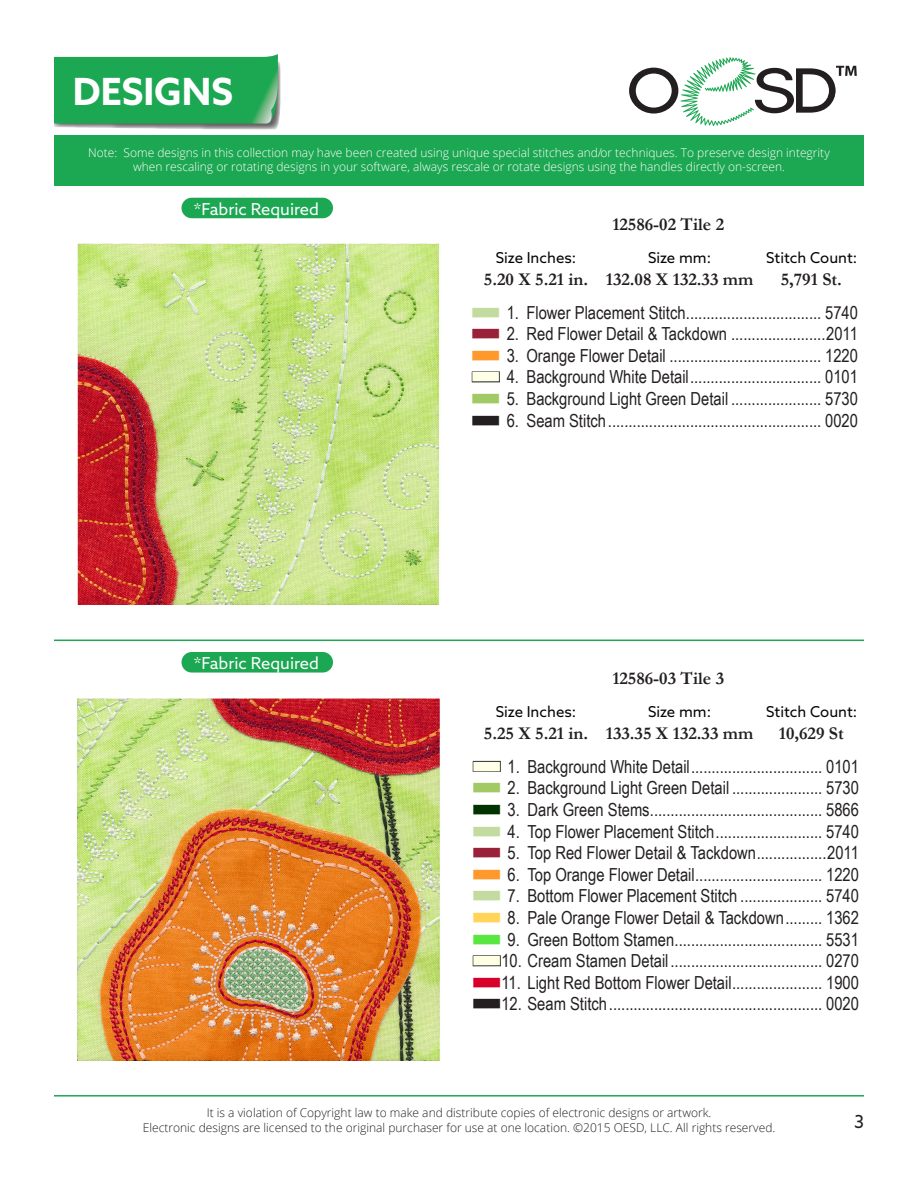
<style>
.page{position:relative;width:918px;height:1188px;background:#fff}
.page>*{position:absolute;margin:0;border:0;box-sizing:border-box;transform-origin:0 0}
.t1{font:700 37.5px "Azo Sans";color:#fff}
.t2{font:18px "Arial Narrow";color:#231f20}
.t3{font:700 18px "Garamond";color:#231f20}
.t4{font:18px "Azo Sans";color:#231f20}
.t5{font:16.5px "Azo Sans";color:#fff}
.t6{font:15px "Azo Sans";color:#040503}
.t7{font:300 12px/14.4px "Open Sans";color:#fff;text-align:center}
.t8{font:300 12px "Open Sans";color:#231f20}
.s1{font-family:"threadchart";color:#c4db9f}
.s2{font-family:"threadchart";color:#99213a}
.s3{font-family:"threadchart";color:#ff992b}
.s4{font-family:"threadchart";color:#1b221b}
.s5{font-family:"threadchart";color:#a2ca64}
.s6{font-family:"threadchart"}
.s7{font-family:"threadchart";color:#030}
.s8{font-family:"threadchart";color:#ffd459}
.s9{font-family:"threadchart";color:#59e640}
.s10{font-family:"threadchart";color:#d7002b}
</style>
<div class="page">
<svg style="left:629px;top:57px;width:228px;height:69px"></svg>
<div style="left:54px;top:135px;width:810px;height:51px;background:#1ca752"></div>
<hr style="left:54px;top:640px;width:810px;height:1px;background:#1ca752">
<hr style="left:54px;top:1095px;width:810px;height:2px;background:#1ca752">
<svg style="left:54px;top:54px;width:227px;height:76px;background:#36ab63"></svg>
<img style="left:77px;top:698px;width:363px;height:363px">
<img style="left:77px;top:243px;width:363px;height:362px">
<div style="left:182px;top:652px;width:151px;height:21px;background:#1ca752;border-radius:10px"></div>
<div style="left:182px;top:198px;width:151px;height:20px;background:#1ca752;border-radius:10px"></div>
<p class="t1" style="left:73px;top:67px;width:162px">DESIGNS</p>
<p class="t7" style="left:88px;top:145px;width:743px">Note: Some designs in this collection may have been created using unique special stitches and/or techniques. To preserve design integrity when rescaling or rotating designs in your software, always rescale or rotate designs using the handles directly on-screen.</p>
<p class="t5" style="left:194px;top:198px;width:127px">*Fabric Required</p>
<p class="t5" style="left:194px;top:652px;width:127px">*Fabric Required</p>
<p class="t3" style="left:612px;top:212px;width:113px">12586-02 Tile 2</p>
<p class="t6" style="left:496px;top:248px;width:82px">Size Inches:</p>
<p class="t6" style="left:648px;top:248px;width:65px">Size mm:</p>
<p class="t6" style="left:766px;top:248px;width:93px">Stitch Count:</p>
<p class="t3" style="left:484px;top:267px;width:106px">5.20 X 5.21 in.</p>
<p class="t3" style="left:606px;top:267px;width:149px">132.08 X 132.33 mm</p>
<p class="t3" style="left:781px;top:267px;width:63px">5,791 St.</p>
<p class="t2" style="left:472px;top:299px;width:387px"><span class="s1">n</span> 1. Flower Placement Stitch................................. 5740</p>
<p class="t2" style="left:472px;top:321px;width:387px"><span class="s2">n</span> 2. Red Flower Detail &amp; Tackdown .......................2011</p>
<p class="t2" style="left:472px;top:342px;width:387px"><span class="s3">n</span> 3. Orange Flower Detail ..................................... 1220</p>
<p class="t2" style="left:472px;top:364px;width:387px"><span class="s4">n</span> 4. Background White Detail................................ 0101</p>
<p class="t2" style="left:472px;top:385px;width:387px"><span class="s5">n</span> 5. Background Light Green Detail ...................... 5730</p>
<p class="t2" style="left:472px;top:407px;width:387px"><span class="s6">n</span> 6. Seam Stitch.................................................... 0020</p>
<p class="t3" style="left:612px;top:666px;width:113px">12586-03 Tile 3</p>
<p class="t6" style="left:496px;top:702px;width:82px">Size Inches:</p>
<p class="t6" style="left:648px;top:702px;width:65px">Size mm:</p>
<p class="t6" style="left:766px;top:702px;width:93px">Stitch Count:</p>
<p class="t3" style="left:606px;top:721px;width:149px">133.35 X 132.33 mm</p>
<p class="t3" style="left:779px;top:721px;width:66px">10,629 St</p>
<p class="t2" style="left:473px;top:753px;width:387px"><span class="s4">n</span> 1. Background White Detail................................ 0101</p>
<p class="t2" style="left:473px;top:775px;width:387px"><span class="s5">n</span> 2. Background Light Green Detail ...................... 5730</p>
<p class="t2" style="left:473px;top:796px;width:387px"><span class="s7">n</span> 3. Dark Green Stems.......................................... 5866</p>
<p class="t2" style="left:473px;top:818px;width:387px"><span class="s1">n</span> 4. Top Flower Placement Stitch.......................... 5740</p>
<p class="t2" style="left:473px;top:840px;width:387px"><span class="s2">n</span> 5. Top Red Flower Detail &amp; Tackdown.................2011</p>
<p class="t2" style="left:473px;top:861px;width:387px"><span class="s3">n</span> 6. Top Orange Flower Detail............................... 1220</p>
<p class="t2" style="left:473px;top:883px;width:387px"><span class="s1">n</span> 7. Bottom Flower Placement Stitch .................... 5740</p>
<p class="t2" style="left:473px;top:904px;width:387px"><span class="s8">n</span> 8. Pale Orange Flower Detail &amp; Tackdown......... 1362</p>
<p class="t2" style="left:473px;top:926px;width:387px"><span class="s9">n</span> 9. Green Bottom Stamen.................................... 5531</p>
<p class="t2" style="left:473px;top:948px;width:387px"><span class="s4">n</span>10. Cream Stamen Detail..................................... 0270</p>
<p class="t2" style="left:473px;top:969px;width:387px"><span class="s10">n</span>11. Light Red Bottom Flower Detail...................... 1900</p>
<p class="t2" style="left:473px;top:991px;width:387px"><span class="s6">n</span>12. Seam Stitch.................................................... 0020</p>
<p class="t3" style="left:484px;top:721px;width:106px">5.25 X 5.21 in.</p>
<p class="t8" style="left:207px;top:1105px;width:506px">It is a violation of Copyright law to make and distribute copies of electronic designs or artwork.</p>
<p class="t8" style="left:143px;top:1119px;width:634px">Electronic designs are licensed to the original purchaser for use at one location. ©2015 OESD, LLC. All rights reserved.</p>
<p class="t4" style="left:854px;top:1109px;width:11px">3</p>
</div>
